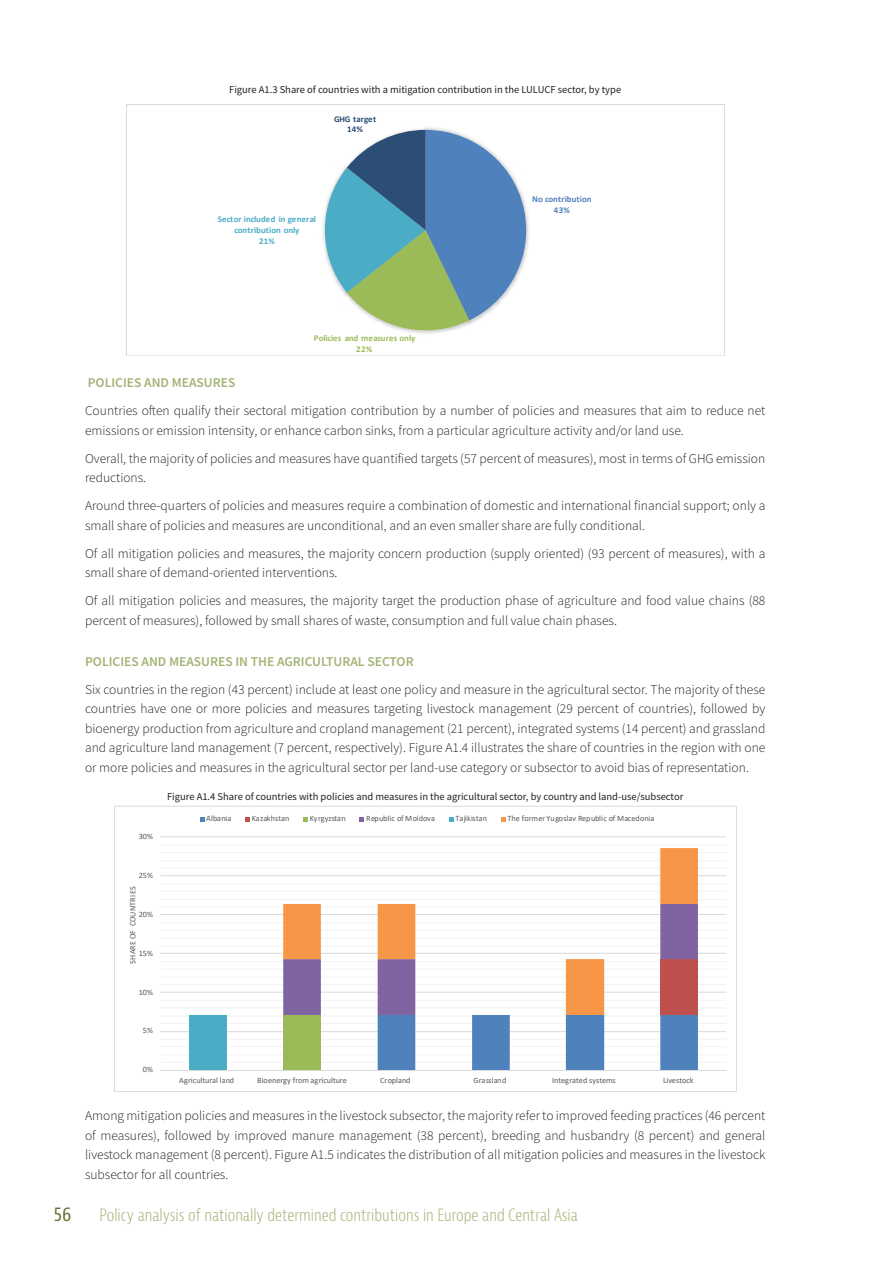
<style>
.page{position:relative;width:893px;height:1263px;background:#fff}
.page>*{position:absolute;margin:0;border:0;box-sizing:border-box;transform-origin:0 0}
.t1{font:condensed 19.5px "Bernina Sans";color:#657234}
.t2{font:300 condensed 16.5px "Bernina Sans";color:#a3b375}
.Annex4{font:300 13.5px/19.5px "Source Sans Pro";color:#231f20}
.Subtitle_H3{font:600 13.5px "Source Sans Pro";color:#a3b375}
.Table_Description{font:10.5px "Source Sans Pro";color:#231f20}
.t3{font:700 8.85px/10.9px "Calibri";color:#4bacc6;text-align:center}
.t4{font:700 8.85px/10.9px "Calibri";color:#9bbb59;text-align:center}
.t5{font:700 8.85px/10.9px "Calibri";color:#4f81bd;text-align:center}
.t6{font:700 8.85px/10.9px "Calibri";letter-spacing:.01em;color:#2c4d75;text-align:center}
.t7{font:8.25px "Calibri";letter-spacing:.02em;color:#595959}
.t8{font:8.1px "Calibri";color:#595959}
.t9{font:8.1px "Calibri";letter-spacing:.02em;color:#595959}
.t10{font:8.1px "Calibri";letter-spacing:-.025em;color:#595959}
</style>
<div class="page">
<img style="left:432px;top:127px;width:97px;height:126px">
<svg style="left:323px;top:130px;width:203px;height:204px"></svg>
<div style="left:126px;top:104px;width:598px;height:252px;border:1px solid #d9d9d9"></div>
<hr style="left:160px;top:1062px;width:566px;height:1px;background:#f2f2f2">
<hr style="left:160px;top:1054px;width:566px;height:1px;background:#f2f2f2">
<hr style="left:160px;top:1046px;width:566px;height:1px;background:#f2f2f2">
<hr style="left:160px;top:1039px;width:566px;height:1px;background:#f2f2f2">
<hr style="left:160px;top:1023px;width:566px;height:1px;background:#f2f2f2">
<hr style="left:160px;top:1016px;width:566px;height:1px;background:#f2f2f2">
<hr style="left:160px;top:1007px;width:566px;height:1px;background:#f2f2f2">
<hr style="left:160px;top:1000px;width:566px;height:1px;background:#f2f2f2">
<hr style="left:160px;top:984px;width:566px;height:1px;background:#f2f2f2">
<hr style="left:160px;top:977px;width:566px;height:1px;background:#f2f2f2">
<hr style="left:160px;top:969px;width:566px;height:1px;background:#f2f2f2">
<hr style="left:160px;top:961px;width:566px;height:1px;background:#f2f2f2">
<hr style="left:160px;top:945px;width:566px;height:1px;background:#f2f2f2">
<hr style="left:160px;top:938px;width:566px;height:1px;background:#f2f2f2">
<hr style="left:160px;top:930px;width:566px;height:1px;background:#f2f2f2">
<hr style="left:160px;top:922px;width:566px;height:1px;background:#f2f2f2">
<hr style="left:160px;top:907px;width:566px;height:1px;background:#f2f2f2">
<hr style="left:160px;top:899px;width:566px;height:1px;background:#f2f2f2">
<hr style="left:160px;top:891px;width:566px;height:1px;background:#f2f2f2">
<hr style="left:160px;top:883px;width:566px;height:1px;background:#f2f2f2">
<hr style="left:160px;top:868px;width:566px;height:1px;background:#f2f2f2">
<hr style="left:160px;top:860px;width:566px;height:1px;background:#f2f2f2">
<hr style="left:160px;top:852px;width:566px;height:1px;background:#f2f2f2">
<hr style="left:160px;top:845px;width:566px;height:1px;background:#f2f2f2">
<hr style="left:160px;top:1031px;width:566px;height:1px;background:#d9d9d9">
<hr style="left:160px;top:992px;width:566px;height:1px;background:#d9d9d9">
<hr style="left:160px;top:953px;width:566px;height:1px;background:#d9d9d9">
<hr style="left:160px;top:914px;width:566px;height:1px;background:#d9d9d9">
<hr style="left:160px;top:875px;width:566px;height:1px;background:#d9d9d9">
<hr style="left:160px;top:836px;width:566px;height:1px;background:#d9d9d9">
<svg style="left:378px;top:1015px;width:320px;height:55px"></svg>
<div style="left:283px;top:1015px;width:38px;height:55px;background:#9bbb59"></div>
<div style="left:189px;top:1015px;width:37px;height:55px;background:#4bacc6"></div>
<svg style="left:283px;top:848px;width:415px;height:167px"></svg>
<hr style="left:160px;top:1070px;width:566px;height:1px;background:#d9d9d9">
<svg style="left:200px;top:817px;width:5px;height:4px"></svg>
<svg style="left:246px;top:817px;width:4px;height:4px"></svg>
<svg style="left:304px;top:817px;width:4px;height:4px"></svg>
<svg style="left:360px;top:817px;width:4px;height:4px"></svg>
<svg style="left:449px;top:817px;width:5px;height:4px"></svg>
<svg style="left:501px;top:817px;width:5px;height:4px"></svg>
<div style="left:114px;top:806px;width:622px;height:285px;border:1px solid #d9d9d9"></div>
<p class="Table_Description" style="left:229px;top:83px;width:394px">Figure A1.3 Share of countries with a mitigation contribution in the LULUCF sector, by type</p>
<p class="t6" style="left:334px;top:113px;width:44px">GHG target<br>14%</p>
<p class="t3" style="left:218px;top:214px;width:99px">Sector included in general contribution only<br>21%</p>
<p class="t4" style="left:314px;top:333px;width:103px">Policies and measures only<br>22%</p>
<p class="t5" style="left:532px;top:193px;width:61px">No contribution<br>43%</p>
<p class="Subtitle_H3" style="left:88px;top:374px;width:149px">POLICIES AND MEASURES</p>
<p class="Annex4" style="left:85px;top:401px;width:682px">Countries often qualify their sectoral mitigation contribution by a number of policies and measures that aim to reduce net emissions or emission intensity, or enhance carbon sinks, from a particular agriculture activity and/or land use.</p>
<p class="Annex4" style="left:85px;top:448px;width:682px">Overall, the majority of policies and measures have quantified targets (57 percent of measures), most in terms of GHG emission reductions.</p>
<p class="Annex4" style="left:85px;top:496px;width:682px">Around three-quarters of policies and measures require a combination of domestic and international financial support; only a small share of policies and measures are unconditional, and an even smaller share are fully conditional.</p>
<p class="Annex4" style="left:85px;top:543px;width:682px">Of all mitigation policies and measures, the majority concern production (supply oriented) (93 percent of measures), with a small share of demand-oriented interventions.</p>
<p class="Annex4" style="left:85px;top:591px;width:682px">Of all mitigation policies and measures, the majority target the production phase of agriculture and food value chains (88 percent of measures), followed by small shares of waste, consumption and full value chain phases.</p>
<p class="Subtitle_H3" style="left:85px;top:652px;width:330px">POLICIES AND MEASURES IN THE AGRICULTURAL SECTOR</p>
<p class="Annex4" style="left:85px;top:679px;width:682px;text-align:justify">Six countries in the region (43 percent) include at least one policy and measure in the agricultural sector. The majority of these countries have one or more policies and measures targeting livestock management (29 percent of countries), followed by bioenergy production from agriculture and cropland management (21 percent), integrated systems (14 percent) and grassland and agriculture land management (7 percent, respectively). Figure A1.4 illustrates the share of countries in the region with one or more policies and measures in the agricultural sector per land-use category or subsector to avoid bias of representation.</p>
<p class="Table_Description" style="left:167px;top:789px;width:518px">Figure A1.4 Share of countries with policies and measures in the agricultural sector, by country and land-use/subsector</p>
<p class="t8" style="left:139px;top:831px;width:16px">30%</p>
<p class="t8" style="left:139px;top:870px;width:16px">25%</p>
<p class="t7" style="left:127px;top:964px;width:79px;rotate:-90deg">SHARE OF COUNTRIES</p>
<p class="t8" style="left:139px;top:908px;width:16px">20%</p>
<p class="t8" style="left:139px;top:947px;width:16px">15%</p>
<p class="t8" style="left:139px;top:986px;width:16px">10%</p>
<p class="t8" style="left:143px;top:1025px;width:11px">5%</p>
<p class="t8" style="left:143px;top:1064px;width:11px">0%</p>
<p class="t8" style="left:206px;top:813px;width:27px">Albania</p>
<p class="t9" style="left:252px;top:813px;width:39px">Kazakhstan</p>
<p class="t8" style="left:310px;top:813px;width:37px">Kyrgyzstan</p>
<p class="t8" style="left:366px;top:813px;width:70px">Republic of Moldova</p>
<p class="t9" style="left:455px;top:813px;width:33px">Tajikistan</p>
<p class="t8" style="left:507px;top:813px;width:148px">The former Yugoslav Republic of Macedonia</p>
<p class="t8" style="left:179px;top:1074px;width:56px">Agricultural land</p>
<p class="t8" style="left:257px;top:1074px;width:91px">Bioenergy from agriculture</p>
<p class="t10" style="left:380px;top:1074px;width:32px">Cropland</p>
<p class="t9" style="left:473px;top:1074px;width:35px">Grassland</p>
<p class="t8" style="left:552px;top:1074px;width:65px">Integrated systems</p>
<p class="t8" style="left:663px;top:1074px;width:32px">Livestock</p>
<p class="Annex4" style="left:85px;top:1106px;width:682px;text-align:justify">Among mitigation policies and measures in the livestock subsector, the majority refer to improved feeding practices (46 percent of measures), followed by improved manure management (38 percent), breeding and husbandry (8 percent) and general livestock management (8 percent). Figure A1.5 indicates the distribution of all mitigation policies and measures in the livestock subsector for all countries.</p>
<h1 class="t1" style="left:54px;top:1202px;width:19px">56</h1>
<p class="t2" style="left:100px;top:1205px;width:480px">Policy analysis of nationally determined contributions in Europe and Central Asia</p>
</div>
